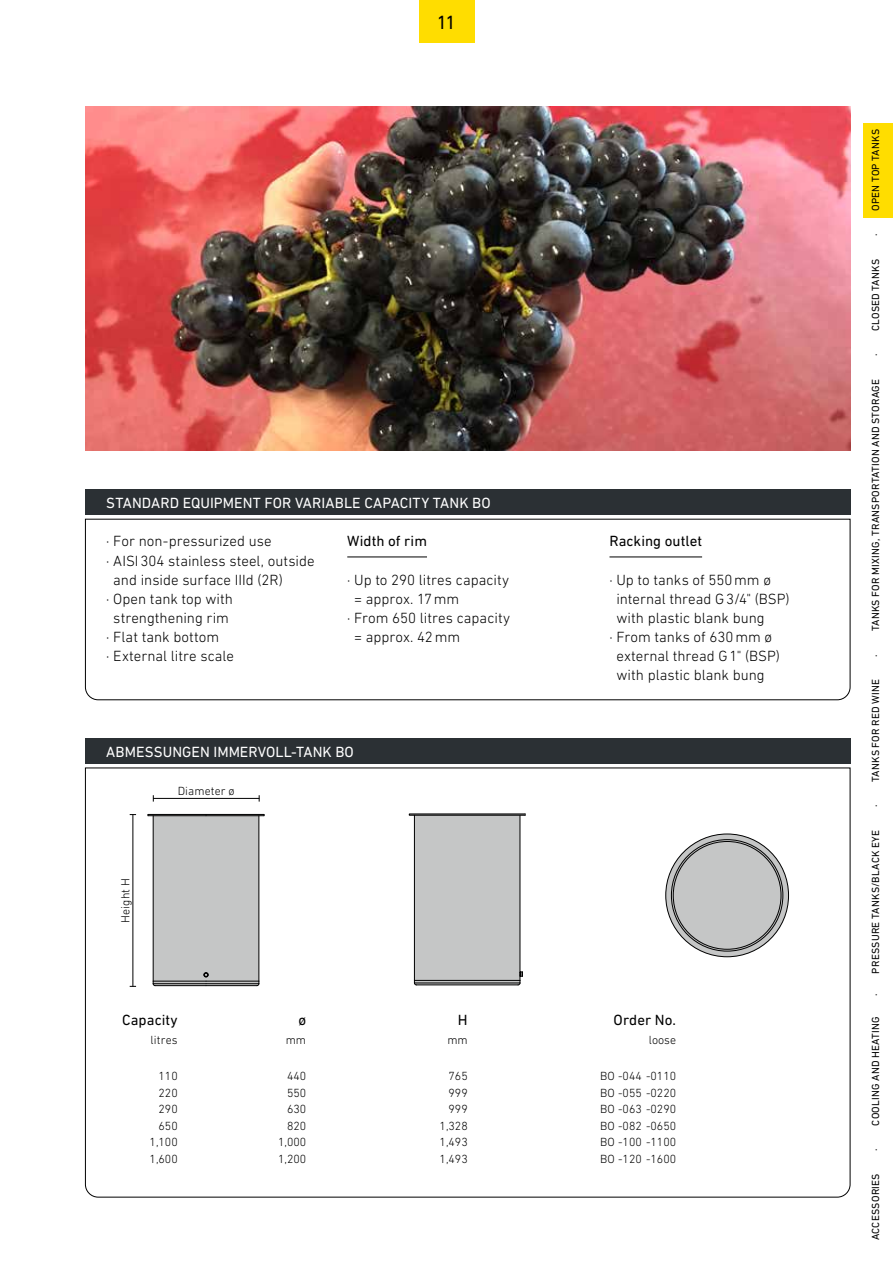
<style>
.page{position:relative;width:893px;height:1263px;background:#fff}
.page>*{position:absolute;margin:0;border:0;box-sizing:border-box;transform-origin:0 0}
.t1{font:19.5px "DIN Next LT Pro";color:#000}
.t2{font:300 15px "DIN Next LT Pro";color:#000}
.t3{font:15px "DIN Next LT Pro";letter-spacing:.005em;color:#fff}
.t4{font:15px "DIN Next LT Pro";letter-spacing:.005em;color:#000}
.t5{font:300 12px/16.5px "DIN Next LT Pro";color:#000;text-align:right}
.t6{font:10.5px "DIN Next LT Pro";letter-spacing:.02em;color:#000}
</style>
<div class="page">
<svg style="left:85px;top:767px;width:766px;height:431px"></svg>
<div style="left:85px;top:738px;width:765px;height:25px;background:#2b3034"></div>
<svg style="left:148px;top:814px;width:117px;height:172px;background:#c5c6c6"></svg>
<hr style="left:206px;top:815px;width:58px;height:1px;background:#000">
<hr style="left:148px;top:815px;width:58px;height:1px;background:#000">
<hr style="left:206px;top:814px;width:58px;height:1px;background:#000">
<hr style="left:148px;top:814px;width:58px;height:1px;background:#000">
<hr style="left:206px;top:985px;width:51px;height:1px;background:#000">
<hr style="left:155px;top:985px;width:51px;height:1px;background:#000">
<hr style="left:206px;top:981px;width:53px;height:1px;background:#000">
<hr style="left:153px;top:981px;width:53px;height:1px;background:#000">
<hr style="left:206px;top:983px;width:53px;height:1px;background:#000">
<hr style="left:153px;top:983px;width:53px;height:1px;background:#000">
<svg style="left:408px;top:813px;width:118px;height:173px;background:#c2c3c3"></svg>
<hr style="left:414px;top:982px;width:106px;height:1px;background:#000">
<svg style="left:666px;top:834px;width:122px;height:123px"></svg>
<div style="left:673px;top:841px;width:108px;height:108px;background:#c5c6c6;border-radius:50%"></div>
<hr style="left:133px;top:814px;width:1px;height:172px;background:#000">
<div style="left:863px;top:123px;width:30px;height:94px;background:#fd0"></div>
<svg style="left:85px;top:518px;width:766px;height:182px"></svg>
<div style="left:85px;top:489px;width:765px;height:25px;background:#2b3034"></div>
<img style="left:85px;top:106px;width:765px;height:345px">
<hr style="left:347px;top:557px;width:80px;height:1px;background:#000">
<hr style="left:609px;top:557px;width:93px;height:1px;background:#000">
<hr style="left:153px;top:798px;width:106px;height:1px;background:#000">
<div style="left:780px;top:1000px;width:58px;height:169px;background:#fff"></div>
<div style="left:419px;top:0;width:55px;height:43px;background:#fd0"></div>
<h1 class="t1" style="left:437px;top:11px;width:21px">11</h1>
<p class="t3" style="left:106px;top:494px;width:386px">STANDARD EQUIPMENT FOR VARIABLE CAPACITY TANK BO</p>
<p class="t2" style="left:106px;top:533px;width:167px">· For non-pressurized use</p>
<p class="t2" style="left:106px;top:552px;width:210px">· AISI304 stainless steel, outside</p>
<p class="t2" style="left:113px;top:571px;width:171px">and inside surface IIId (2R)</p>
<p class="t2" style="left:106px;top:590px;width:128px">· Open tank top with</p>
<p class="t2" style="left:113px;top:609px;width:117px">strengthening rim</p>
<p class="t2" style="left:106px;top:628px;width:114px">· Flat tank bottom</p>
<p class="t2" style="left:106px;top:648px;width:129px">· External litre scale</p>
<p class="t4" style="left:347px;top:533px;width:81px">Width of rim</p>
<p class="t2" style="left:347px;top:571px;width:163px">· Up to 290 litres capacity</p>
<p class="t2" style="left:354px;top:590px;width:107px">= approx. 17mm</p>
<p class="t2" style="left:347px;top:609px;width:164px">· From 650 litres capacity</p>
<p class="t2" style="left:354px;top:628px;width:107px">= approx. 42mm</p>
<p class="t3" style="left:106px;top:743px;width:249px">ABMESSUNGEN IMMERVOLL-TANK BO</p>
<p class="t5" style="left:117px;top:923px;width:46px;rotate:-90deg">Height H</p>
<p class="t5" style="left:178px;top:783px;width:59px">Diameter ø</p>
<p class="t4" style="left:609px;top:533px;width:94px">Racking outlet</p>
<p class="t2" style="left:609px;top:571px;width:163px">· Up to tanks of 550mm ø</p>
<p class="t2" style="left:616px;top:590px;width:175px">internal thread G3/4" (BSP)</p>
<p class="t2" style="left:616px;top:609px;width:150px">with plastic blank bung</p>
<p class="t2" style="left:609px;top:628px;width:164px">· From tanks of 630mm ø</p>
<p class="t2" style="left:616px;top:648px;width:165px">external thread G1" (BSP)</p>
<p class="t2" style="left:616px;top:667px;width:150px">with plastic blank bung</p>
<p class="t4" style="left:122px;top:1011px;width:57px">Capacity</p>
<p class="t4" style="left:298px;top:1011px;width:9px">ø</p>
<p class="t4" style="left:458px;top:1011px;width:11px">H</p>
<p class="t4" style="left:614px;top:1011px;width:64px">Order No.</p>
<p class="t5" style="left:151px;top:1031px;width:29px">litres</p>
<p class="t5" style="left:286px;top:1031px;width:22px">mm</p>
<p class="t5" style="left:447px;top:1031px;width:22px">mm</p>
<p class="t5" style="left:649px;top:1031px;width:29px">loose</p>
<p class="t5" style="left:150px;top:1067px;width:30px">110<br>220<br>290<br>650<br>1,100<br>1,600</p>
<p class="t5" style="left:278px;top:1067px;width:30px">440<br>550<br>630<br>820<br>1,000<br>1,200</p>
<p class="t5" style="left:440px;top:1067px;width:30px">765<br>999<br>999<br>1,328<br>1,493<br>1,493</p>
<p class="t5" style="left:600px;top:1067px;width:77px;text-align:justify">BO -044 -0110<br>BO -055 -0220<br>BO -063 -0290<br>BO -082 -0650<br>BO -100 -1100<br>BO -120 -1600</p>
<p class="t6" style="left:870px;top:211px;width:84px;rotate:-90deg">OPEN TOP TANKS</p>
<p class="t6" style="left:870px;top:236px;width:4px;rotate:-90deg">∙</p>
<p class="t6" style="left:870px;top:331px;width:74px;rotate:-90deg">CLOSED TANKS</p>
<p class="t6" style="left:870px;top:356px;width:4px;rotate:-90deg">∙</p>
<p class="t6" style="left:870px;top:631px;width:254px;rotate:-90deg">TANKS FOR MIXING, TRANSPORTATION AND STORAGE</p>
<p class="t6" style="left:870px;top:657px;width:4px;rotate:-90deg">∙</p>
<p class="t6" style="left:870px;top:782px;width:104px;rotate:-90deg">TANKS FOR RED WINE</p>
<p class="t6" style="left:870px;top:807px;width:4px;rotate:-90deg">∙</p>
<p class="t6" style="left:870px;top:973px;width:145px;rotate:-90deg">PRESSURE TANKS/BLACK EYE</p>
<p class="t6" style="left:870px;top:996px;width:4px;rotate:-90deg">∙</p>
<p class="t6" style="left:870px;top:1125px;width:111px;rotate:-90deg">COOLING AND HEATING</p>
<p class="t6" style="left:870px;top:1151px;width:4px;rotate:-90deg">∙</p>
<p class="t6" style="left:870px;top:1240px;width:68px;rotate:-90deg">ACCESSORIES</p>
</div>
